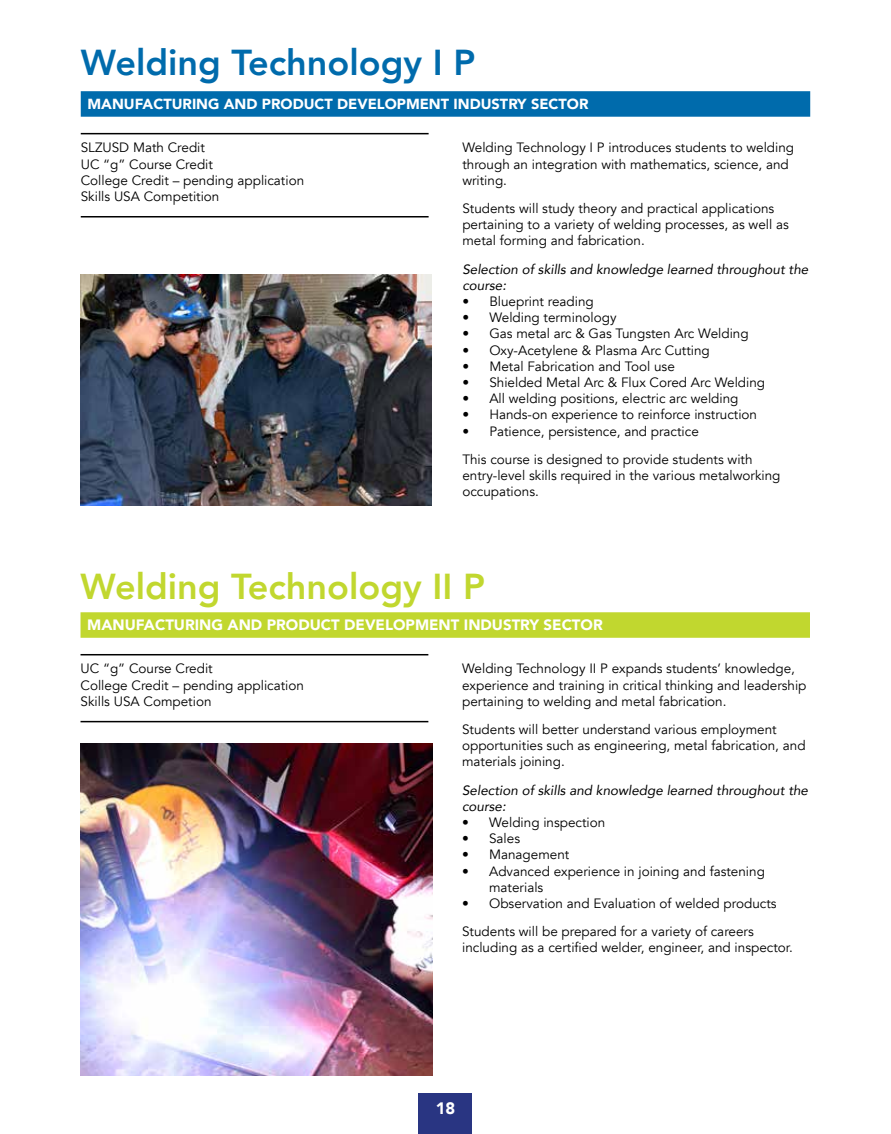
<style>
.page{position:relative;width:891px;height:1134px;background:#fff}
.page>*{position:absolute;margin:0;border:0;box-sizing:border-box;transform-origin:0 0}
.t1{font:800 36px "Avenir";color:#c1d72f}
.t2{font:800 36px "Avenir";color:#006bac}
.t3{font:900 16.5px "Avenir";color:#fff}
.t4{font:900 15px "Avenir";color:#fff}
.t5{font:900 14.55px "Avenir";color:#fff}
.t6{font:13.5px/16.2px "Avenir";color:#000}
.t7{font:italic 13.5px/16.2px "Avenir";color:#000}
</style>
<div class="page">
<img style="left:81px;top:743px;width:351px;height:333px">
<img style="left:81px;top:275px;width:351px;height:230px">
<div style="left:419px;top:1093px;width:53px;height:41px;background:#293582"></div>
<div style="left:81px;top:612px;width:729px;height:26px;background:#c1d72f"></div>
<hr style="left:81px;top:654px;width:347px;height:1px;background:#000">
<hr style="left:81px;top:721px;width:347px;height:1px;background:#000">
<div style="left:81px;top:91px;width:729px;height:26px;background:#006bac"></div>
<hr style="left:81px;top:133px;width:348px;height:1px;background:#000">
<hr style="left:81px;top:216px;width:348px;height:2px;background:#000">
<h1 class="t2" style="left:81px;top:35px;width:396px">Welding Technology I P</h1>
<p class="t5" style="left:88px;top:92px;width:502px">MANUFACTURING AND PRODUCT DEVELOPMENT INDUSTRY SECTOR</p>
<p class="t6" style="left:81px;top:140px;width:225px">SLZUSD Math Credit<br>UC “g” Course Credit<br>College Credit – pending application<br>Skills USA Competition</p>
<p class="t6" style="left:462px;top:140px;width:333px">Welding Technology I P introduces students to welding through an integration with mathematics, science, and writing.</p>
<p class="t6" style="left:462px;top:201px;width:328px">Students will study theory and practical applications pertaining to a variety of welding processes, as well as metal forming and fabrication.</p>
<p class="t7" style="left:462px;top:261px;width:347px">Selection of skills and knowledge learned throughout the course:</p>
<p class="t6" style="left:462px;top:294px;width:133px">• Blueprint reading</p>
<p class="t6" style="left:462px;top:310px;width:156px">• Welding terminology</p>
<p class="t6" style="left:462px;top:326px;width:288px">• Gas metal arc &amp; Gas Tungsten Arc Welding</p>
<p class="t6" style="left:462px;top:342px;width:249px">• Oxy-Acetylene &amp; Plasma Arc Cutting</p>
<p class="t6" style="left:462px;top:358px;width:214px">• Metal Fabrication and Tool use</p>
<p class="t6" style="left:462px;top:375px;width:304px">• Shielded Metal Arc &amp; Flux Cored Arc Welding</p>
<p class="t6" style="left:462px;top:391px;width:278px">• All welding positions, electric arc welding</p>
<p class="t6" style="left:462px;top:407px;width:296px">• Hands-on experience to reinforce instruction</p>
<p class="t6" style="left:462px;top:417px;width:292px;line-height:28.2px">• Patience, persistence, and practice<br>This course is designed to provide students with</p>
<p class="t6" style="left:462px;top:468px;width:320px">entry-level skills required in the various metalworking occupations.</p>
<h1 class="t1" style="left:81px;top:558px;width:406px">Welding Technology II P</h1>
<p class="t4" style="left:87px;top:612px;width:517px">MANUFACTURING AND PRODUCT DEVELOPMENT INDUSTRY SECTOR</p>
<p class="t6" style="left:81px;top:661px;width:225px">UC “g” Course Credit<br>College Credit – pending application<br>Skills USA Competion</p>
<p class="t6" style="left:462px;top:661px;width:346px">Welding Technology II P expands students’ knowledge, experience and training in critical thinking and leadership pertaining to welding and metal fabrication.</p>
<p class="t6" style="left:462px;top:722px;width:345px">Students will better understand various employment opportunities such as engineering, metal fabrication, and materials joining.</p>
<p class="t7" style="left:462px;top:782px;width:347px">Selection of skills and knowledge learned throughout the course:</p>
<p class="t6" style="left:462px;top:815px;width:145px">• Welding inspection</p>
<p class="t6" style="left:462px;top:831px;width:60px">• Sales</p>
<p class="t6" style="left:462px;top:847px;width:109px">• Management</p>
<p class="t6" style="left:489px;top:863px;width:277px;text-indent:-27px">• Advanced experience in joining and fastening materials</p>
<p class="t6" style="left:462px;top:890px;width:316px;line-height:28.2px">• Observation and Evaluation of welded products<br>Students will be prepared for a variety of careers</p>
<p class="t6" style="left:462px;top:940px;width:332px">including as a certified welder, engineer, and inspector.</p>
<p class="t3" style="left:436px;top:1094px;width:21px">18</p>
</div>
